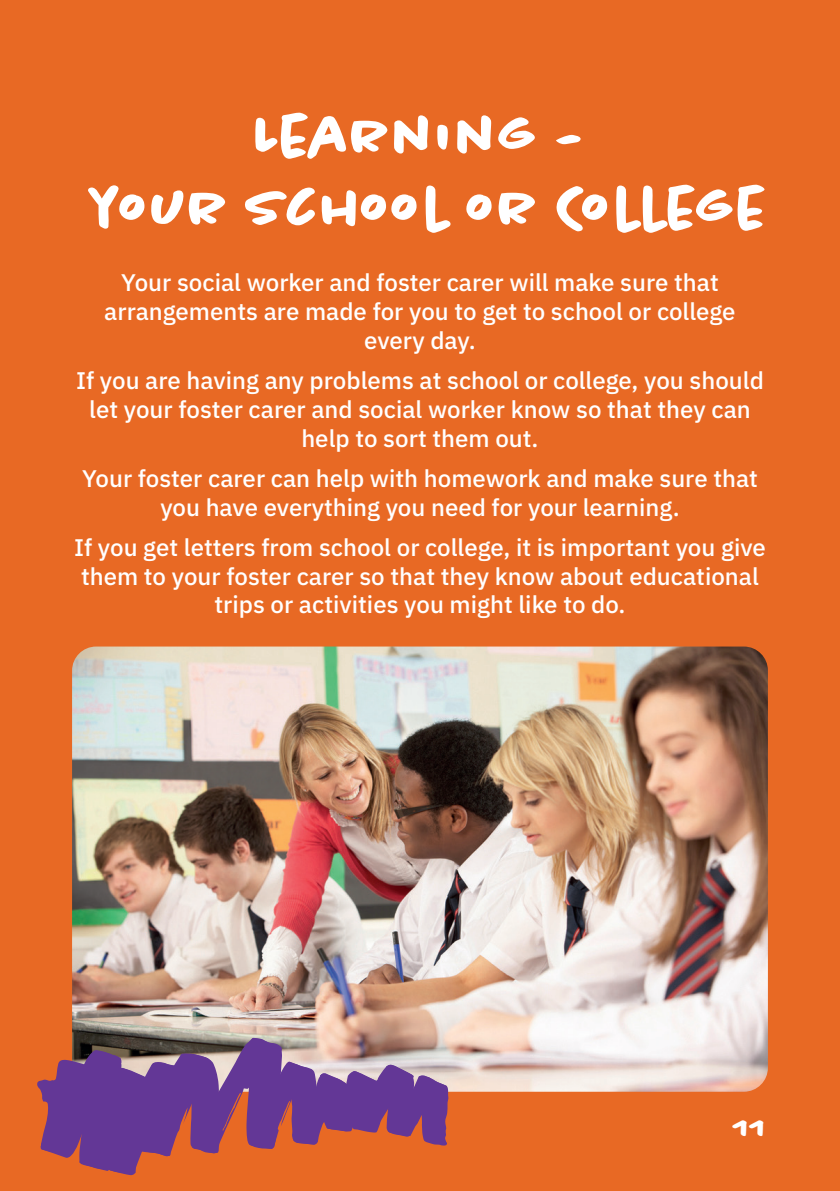
<style>
.page{position:relative;width:840px;height:1191px;background:#fff}
.page>*{position:absolute;margin:0;border:0;box-sizing:border-box;transform-origin:0 0}
.t1{font:700 60px "Chantal";color:#fff}
.t2{font:700 32px "Chantal";color:#fff}
.t3{font:500 24px/28.8px "IBM Plex Sans";color:#fff;text-align:center}
</style>
<div class="page">
<div style="left:0;top:0;width:839px;height:1191px;background:#e86924"></div>
<img style="left:72px;top:646px;width:695px;height:445px">
<svg style="left:37px;top:1036px;width:411px;height:140px"></svg>
<p class="t1" style="left:255px;top:99px;width:331px">Learning -</p>
<p class="t1" style="left:90px;top:171px;width:678px">your School or College</p>
<p class="t3" style="left:104px;top:266px;width:632px">Your social worker and foster carer will make sure that arrangements are made for you to get to school or college every day.</p>
<p class="t3" style="left:76px;top:364px;width:689px">If you are having any problems at school or college, you should let your foster carer and social worker know so that they can help to sort them out.</p>
<p class="t3" style="left:82px;top:462px;width:677px">Your foster carer can help with homework and make sure that you have everything you need for your learning.</p>
<p class="t3" style="left:74px;top:531px;width:692px">If you get letters from school or college, it is important you give them to your foster carer so that they know about educational trips or activities you might like to do.</p>
<p class="t2" style="left:733px;top:1109px;width:35px">11</p>
</div>
